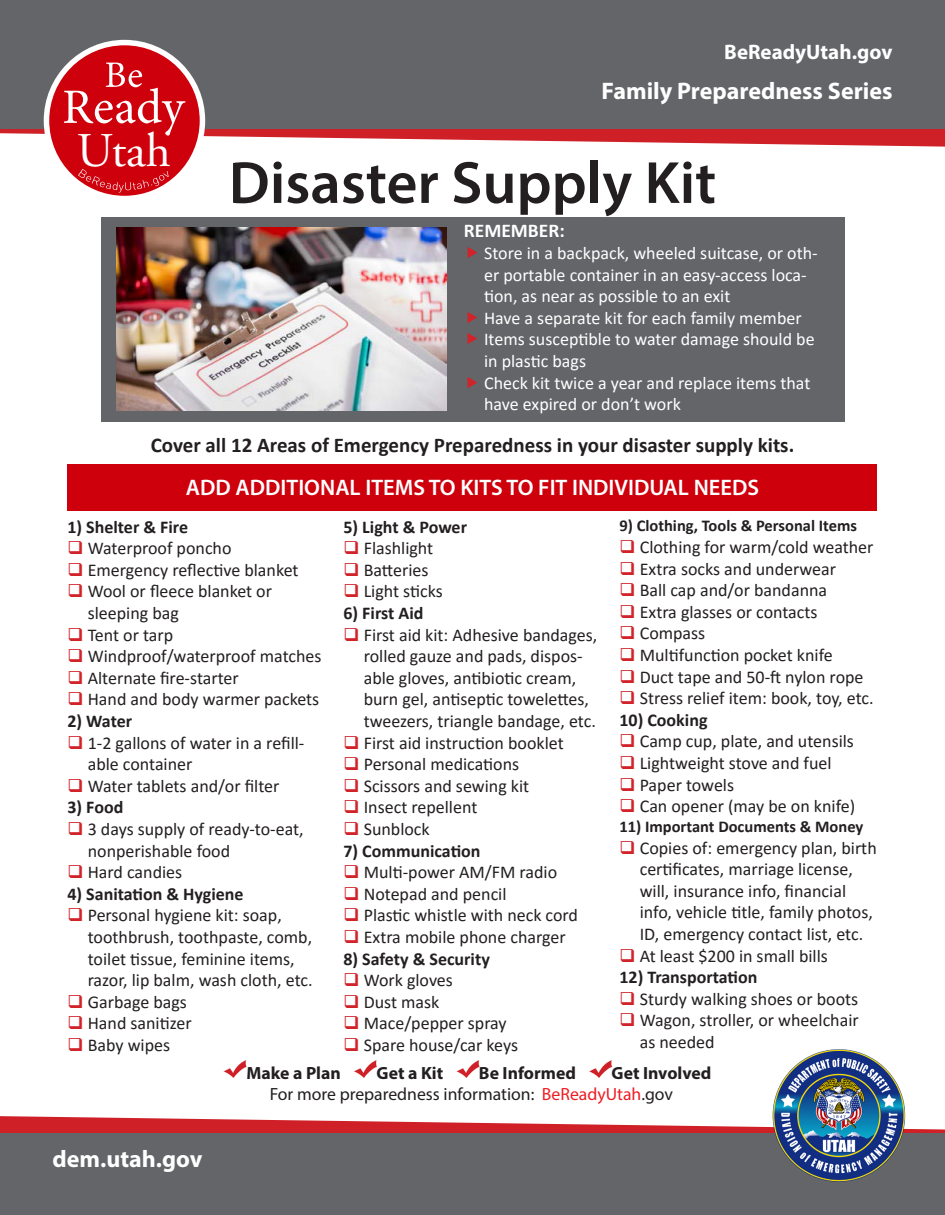
<style>
.page{position:relative;width:945px;height:1215px;background:#fff}
.page>*{position:absolute;margin:0;border:0;box-sizing:border-box;transform-origin:0 0}
.t1{font:600 60px "Myriad Pro";color:#231f20}
.t2{font:48.3px "Adobe Garamond Pro";color:#fff}
.t3{font:700 24px "Myriad Pro";color:#fff}
.t4{font:600 22.5px "Myriad Pro";color:#fff}
.t5{font:700 21px "Calibri";color:#231f20}
.t6{font:700 21px "Myriad Pro";color:#fff}
.t7{font:700 19.5px "Calibri";color:#fff}
.t8{font:18px/21.6px "Calibri";color:#231f20}
.t9{font:18px/21.6px "Calibri";color:#fff}
.t10{font:700 18px "Calibri";color:#231f20}
.t11{font:17.7px/21.1px "Myriad Pro";color:#231f20}
.t12{font:700 17.7px "Myriad Pro";color:#231f20}
.t13{font:700 16.5px "Calibri";color:#231f20}
.s1{font-weight:700}
.s2{color:#ee1d23}
</style>
<div class="page">
<div style="left:0;top:0;width:945px;height:129px;background:#646569"></div>
<svg style="left:0;top:1116px;width:945px;height:18px"></svg>
<div style="left:0;top:1134px;width:945px;height:81px;background:#646569"></div>
<img style="left:766px;top:1049px;width:142px;height:133px">
<svg style="left:223px;top:1060px;width:24px;height:18px"></svg>
<svg style="left:354px;top:1060px;width:23px;height:18px"></svg>
<svg style="left:456px;top:1060px;width:24px;height:18px"></svg>
<svg style="left:589px;top:1060px;width:23px;height:18px"></svg>
<svg style="left:0;top:40px;width:945px;height:156px"></svg>
<div style="left:101px;top:217px;width:743px;height:205px;background:#646569"></div>
<img style="left:116px;top:228px;width:331px;height:183px">
<div style="left:68px;top:464px;width:810px;height:46px;background:#ce000c"></div>
<p class="t2" style="left:77px;top:122px;width:95px">Utah</p>
<p class="t6" style="left:724px;top:39px;width:170px">BeReadyUtah.gov</p>
<p class="t3" style="left:602px;top:75px;width:292px">Family Preparedness Series</p>
<p class="t1" style="left:229px;top:145px;width:489px">Disaster Supply Kit</p>
<p class="t7" style="left:464px;top:217px;width:102px">REMEMBER:</p>
<p class="t9" style="left:484px;top:242px;width:335px">Store in a backpack, wheeled suitcase, or oth&shy;er portable container in an easy-access loca&shy;tion, as near as possible to an exit</p>
<p class="t9" style="left:484px;top:307px;width:319px">Have a separate kit for each family member</p>
<p class="t9" style="left:484px;top:328px;width:332px">Items susceptible to water damage should be in plastic bags</p>
<p class="t9" style="left:484px;top:371px;width:328px">Check kit twice a year and replace items that have expired or don’t work</p>
<p class="t5" style="left:151px;top:430px;width:645px">Cover all 12 Areas of Emergency Preparedness in your disaster supply kits.</p>
<p class="t4" style="left:186px;top:474px;width:575px">ADD ADDITIONAL ITEMS TO KITS TO FIT INDIVIDUAL NEEDS</p>
<p class="t10" style="left:68px;top:514px;width:122px">1) Shelter &amp; Fire</p>
<p class="t8" style="left:88px;top:537px;width:145px">Waterproof poncho</p>
<p class="t8" style="left:88px;top:558px;width:212px">Emergency reflective blanket</p>
<p class="t8" style="left:88px;top:580px;width:186px">Wool or fleece blanket or sleeping bag</p>
<p class="t8" style="left:88px;top:623px;width:87px">Tent or tarp</p>
<p class="t8" style="left:88px;top:645px;width:235px">Windproof/waterproof matches</p>
<p class="t8" style="left:88px;top:666px;width:153px">Alternate fire-starter</p>
<p class="t8" style="left:88px;top:688px;width:233px">Hand and body warmer packets</p>
<p class="t10" style="left:68px;top:708px;width:66px">2) Water</p>
<p class="t8" style="left:88px;top:731px;width:218px">1-2 gallons of water in a refill&shy;able container</p>
<p class="t8" style="left:88px;top:774px;width:193px">Water tablets and/or filter</p>
<p class="t10" style="left:68px;top:795px;width:57px">3) Food</p>
<p class="t8" style="left:88px;top:818px;width:217px">3 days supply of ready-to-eat, nonperishable food</p>
<p class="t8" style="left:88px;top:861px;width:96px">Hard candies</p>
<p class="t10" style="left:68px;top:881px;width:178px">4) Sanitation &amp; Hygiene</p>
<p class="t8" style="left:88px;top:904px;width:226px">Personal hygiene kit: soap, toothbrush, toothpaste, comb, toilet tissue, feminine items, razor, lip balm, wash cloth, etc.</p>
<p class="t8" style="left:88px;top:990px;width:101px">Garbage bags</p>
<p class="t8" style="left:88px;top:1012px;width:106px">Hand sanitizer</p>
<p class="t8" style="left:88px;top:1034px;width:84px">Baby wipes</p>
<p class="t10" style="left:344px;top:514px;width:125px">5) Light &amp; Power</p>
<p class="t8" style="left:364px;top:537px;width:71px">Flashlight</p>
<p class="t8" style="left:364px;top:558px;width:66px">Batteries</p>
<p class="t8" style="left:364px;top:580px;width:81px">Light sticks</p>
<p class="t10" style="left:344px;top:600px;width:81px">6) First Aid</p>
<p class="t8" style="left:364px;top:623px;width:235px">First aid kit: Adhesive bandages, rolled gauze and pads, dispos&shy;able gloves, antibiotic cream, burn gel, antiseptic towelettes, tweezers, triangle bandage, etc.</p>
<p class="t8" style="left:364px;top:731px;width:202px">First aid instruction booklet</p>
<p class="t8" style="left:364px;top:753px;width:157px">Personal medications</p>
<p class="t8" style="left:364px;top:774px;width:167px">Scissors and sewing kit</p>
<p class="t8" style="left:364px;top:796px;width:115px">Insect repellent</p>
<p class="t8" style="left:364px;top:818px;width:68px">Sunblock</p>
<p class="t10" style="left:344px;top:838px;width:139px">7) Communication</p>
<p class="t8" style="left:364px;top:861px;width:195px">Multi-power AM/FM radio</p>
<p class="t8" style="left:364px;top:882px;width:144px">Notepad and pencil</p>
<p class="t8" style="left:364px;top:904px;width:216px">Plastic whistle with neck cord</p>
<p class="t8" style="left:364px;top:926px;width:204px">Extra mobile phone charger</p>
<p class="t10" style="left:344px;top:946px;width:148px">8) Safety &amp; Security</p>
<p class="t8" style="left:364px;top:969px;width:91px">Work gloves</p>
<p class="t8" style="left:364px;top:990px;width:77px">Dust mask</p>
<p class="t8" style="left:364px;top:1012px;width:145px">Mace/pepper spray</p>
<p class="t8" style="left:364px;top:1034px;width:156px">Spare house/car keys</p>
<p class="t13" style="left:620px;top:514px;width:239px">9) Clothing, Tools &amp; Personal Items</p>
<p class="t8" style="left:640px;top:536px;width:235px">Clothing for warm/cold weather</p>
<p class="t8" style="left:640px;top:557px;width:198px">Extra socks and underwear</p>
<p class="t8" style="left:640px;top:579px;width:189px">Ball cap and/or bandanna</p>
<p class="t8" style="left:640px;top:601px;width:179px">Extra glasses or contacts</p>
<p class="t8" style="left:640px;top:622px;width:67px">Compass</p>
<p class="t8" style="left:640px;top:644px;width:194px">Multifunction pocket knife</p>
<p class="t8" style="left:640px;top:665px;width:225px">Duct tape and 50-ft nylon rope</p>
<p class="t8" style="left:640px;top:687px;width:235px">Stress relief item: book, toy, etc.</p>
<p class="t10" style="left:620px;top:707px;width:90px">10) Cooking</p>
<p class="t8" style="left:640px;top:730px;width:216px">Camp cup, plate, and utensils</p>
<p class="t8" style="left:640px;top:752px;width:193px">Lightweight stove and fuel</p>
<p class="t8" style="left:640px;top:773px;width:96px">Paper towels</p>
<p class="t8" style="left:640px;top:795px;width:217px">Can opener (may be on knife)</p>
<p class="t13" style="left:620px;top:815px;width:245px">11) Important Documents &amp; Money</p>
<p class="t8" style="left:640px;top:836px;width:239px">Copies of: emergency plan, birth certificates, marriage license, will, insurance info, financial info, vehicle title, family photos, ID, emergency contact list, etc.</p>
<p class="t8" style="left:640px;top:944px;width:190px">At least $200 in small bills</p>
<p class="t10" style="left:620px;top:964px;width:140px">12) Transportation</p>
<p class="t8" style="left:640px;top:988px;width:220px">Sturdy walking shoes or boots</p>
<p class="t8" style="left:640px;top:1009px;width:221px">Wagon, stroller, or wheelchair as needed</p>
<p class="t3" style="left:52px;top:1143px;width:152px">dem.utah.gov</p>
<p class="t12" style="left:247px;top:1061px;width:96px">Make a Plan</p>
<p class="t12" style="left:377px;top:1061px;width:68px">Get a Kit</p>
<p class="t12" style="left:479px;top:1061px;width:98px">Be Informed</p>
<p class="t11" style="left:270px;top:1062px;width:443px;text-indent:342px"><span class="s1">Get Involved<br></span>For more preparedness information: <span class="s2">BeReadyUtah</span>.gov</p>
</div>
